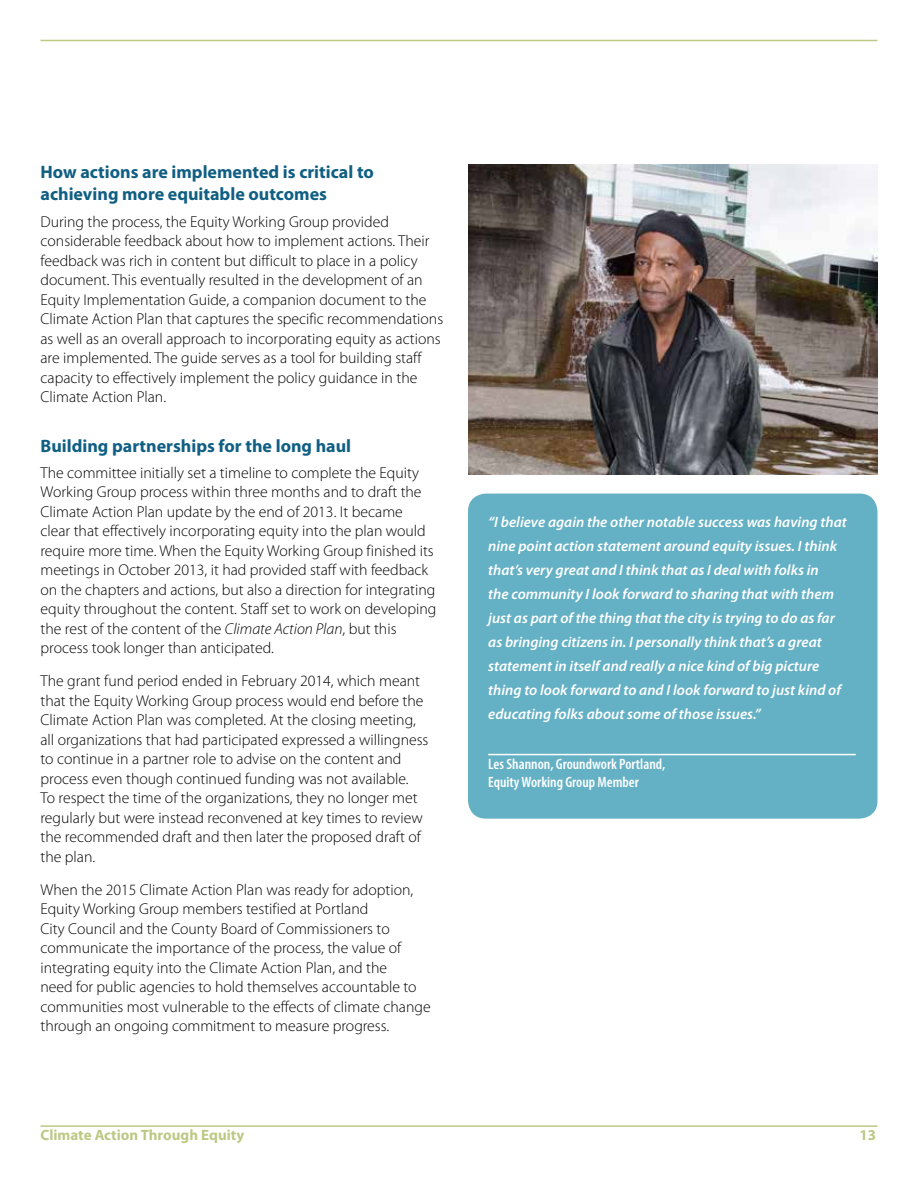
<style>
.page{position:relative;width:918px;height:1188px;background:#fff}
.page>*{position:absolute;margin:0;border:0;box-sizing:border-box;transform-origin:0 0}
.t1{font:700 18px/22.5px "Myriad Pro";color:#105f83}
.t2{font:300 15.75px/19.5px "Myriad Pro";color:#000}
.t3{font:italic 600 15px/24px "Myriad Pro";color:#fff}
.t4{font:600 condensed 15px/18px "Myriad Pro";color:#fff}
.t5{font:700 15px "Myriad Pro";color:#bec885}
.s1{font-style:italic}
</style>
<div class="page">
<hr style="left:40px;top:1125px;width:838px;height:2px;background:#bec885">
<hr style="left:40px;top:40px;width:838px;height:1px;background:#bec885">
<img style="left:468px;top:164px;width:410px;height:311px">
<div style="left:468px;top:494px;width:410px;height:325px;background:#64b0c4;border-radius:18px"></div>
<hr style="left:488px;top:754px;width:368px;height:1px;background:#fff">
<p class="t1" style="left:40px;top:160px;width:335px">How actions are implemented is critical to achieving more equitable outcomes</p>
<p class="t2" style="left:40px;top:211px;width:404px">During the process, the Equity Working Group provided considerable feedback about how to implement actions. Their feedback was rich in content but difficult to place in a policy document. This eventually resulted in the development of an Equity Implementation Guide, a companion document to the Climate Action Plan that captures the specific recommendations as well as an overall approach to incorporating equity as actions are implemented. The guide serves as a tool for building staff capacity to effectively implement the policy guidance in the Climate Action Plan.</p>
<p class="t1" style="left:40px;top:434px;width:312px">Building partnerships for the long haul</p>
<p class="t2" style="left:40px;top:463px;width:397px">The committee initially set a timeline to complete the Equity Working Group process within three months and to draft the Climate Action Plan update by the end of 2013. It became clear that effectively incorporating equity into the plan would require more time. When the Equity Working Group finished its meetings in October 2013, it had provided staff with feedback on the chapters and actions, but also a direction for integrating equity throughout the content. Staff set to work on developing the rest of the content of the <span class="s1">Climate Action Plan</span>, but this process took longer than anticipated.</p>
<p class="t2" style="left:40px;top:671px;width:390px">The grant fund period ended in February 2014, which meant that the Equity Working Group process would end before the Climate Action Plan was completed. At the closing meeting, all organizations that had participated expressed a willingness to continue in a partner role to advise on the content and process even though continued funding was not available.<br>To respect the time of the organizations, they no longer met regularly but were instead reconvened at key times to review the recommended draft and then later the proposed draft of the plan.</p>
<p class="t2" style="left:40px;top:880px;width:392px">When the 2015 Climate Action Plan was ready for adoption, Equity Working Group members testified at Portland<br>City Council and the County Board of Commissioners to communicate the importance of the process, the value of integrating equity into the Climate Action Plan, and the<br>need for public agencies to hold themselves accountable to communities most vulnerable to the effects of climate change through an ongoing commitment to measure progress.</p>
<p class="t3" style="left:488px;top:509px;width:360px">“I believe again the other notable success was having that nine point action statement around equity issues. I think that’s very great and I think that as I deal with folks in<br>the community I look forward to sharing that with them just as part of the thing that the city is trying to do as far as bringing citizens in. I personally think that’s a great statement in itself and really a nice kind of big picture thing to look forward to and I look forward to just kind of educating folks about some of those issues.”</p>
<p class="t4" style="left:488px;top:755px;width:179px">Les Shannon, Groundwork Portland,<br>Equity Working Group Member</p>
<p class="t5" style="left:40px;top:1126px;width:205px">Climate Action Through Equity</p>
<p class="t5" style="left:859px;top:1126px;width:18px">13</p>
</div>
